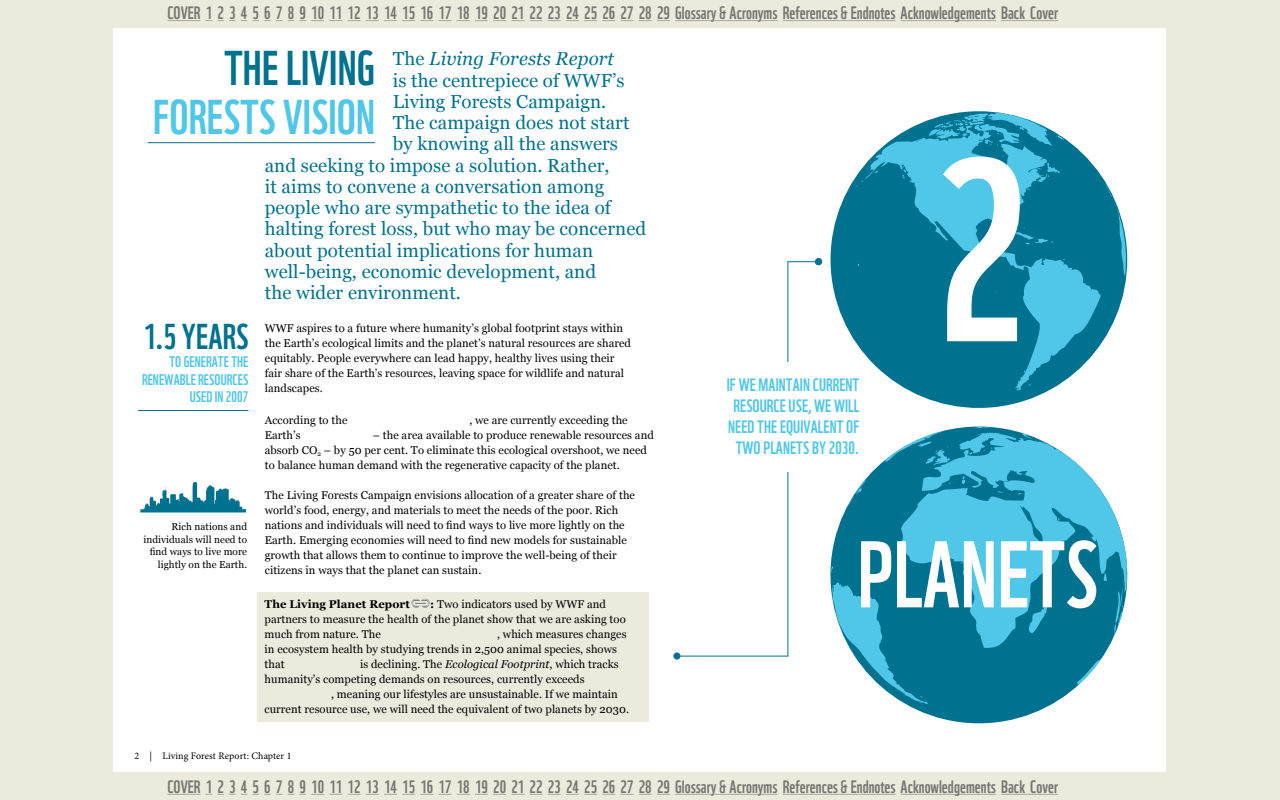
<style>
.page{position:relative;width:1280px;height:800px;background:#eceadc}
.page>*{position:absolute;margin:0;border:0;box-sizing:border-box;transform-origin:0 0}
.t1{font:251.62px "WWF";color:#fff}
.t2{font:91.88px "WWF";color:#fff}
.t3{font:47.5px "WWF";color:#50c7e8}
.t4{font:47.5px "WWF";color:#00728f}
.t5{font:35px "WWF";letter-spacing:.005em;color:#00728f}
.t6{font:18.75px "Georgia";letter-spacing:.005em;color:#00728f}
.t7{font:italic 18.75px "Georgia";letter-spacing:.005em;color:#00728f}
.t8{font:17.5px "WWF";color:#808285}
.t9{font:17.5px "WWF";letter-spacing:.005em;color:#50c7e8}
.t10{font:15px/17.5px "WWF";letter-spacing:.005em;color:#50c7e8;text-align:right}
.t11{font:11.25px/15px "Georgia";letter-spacing:.005em;color:#000}
.t12{font:700 11.25px "Georgia";letter-spacing:.005em;color:#000}
.t13{font:10px/12.5px "Georgia";letter-spacing:.005em;color:#000;text-align:right}
.t14{font:10px "Minion Pro";letter-spacing:.005em;color:#000}
.s1{font-style:normal}
.s2{font-weight:700}
.s3{font-style:italic}
</style>
<div class="page">
<div style="left:114px;top:28px;width:1052px;height:744px;background:#fff"></div>
<hr style="left:168px;top:20px;width:32px;height:1px;background:#bbb8b8">
<svg style="left:206px;top:20px;width:41px;height:1px"></svg>
<svg style="left:253px;top:20px;width:89px;height:1px"></svg>
<svg style="left:348px;top:20px;width:85px;height:1px"></svg>
<svg style="left:439px;top:20px;width:85px;height:1px"></svg>
<svg style="left:530px;top:20px;width:85px;height:1px"></svg>
<svg style="left:621px;top:20px;width:49px;height:1px"></svg>
<hr style="left:675px;top:20px;width:103px;height:1px;background:#bbb8b8">
<hr style="left:783px;top:20px;width:112px;height:1px;background:#bbb8b8">
<hr style="left:901px;top:20px;width:95px;height:1px;background:#bbb8b8">
<hr style="left:1001px;top:20px;width:57px;height:1px;background:#bbb8b8">
<hr style="left:168px;top:794px;width:32px;height:1px;background:#bbb8b8">
<svg style="left:206px;top:794px;width:41px;height:1px"></svg>
<svg style="left:253px;top:794px;width:89px;height:1px"></svg>
<svg style="left:348px;top:794px;width:85px;height:1px"></svg>
<svg style="left:439px;top:794px;width:85px;height:1px"></svg>
<svg style="left:530px;top:794px;width:85px;height:1px"></svg>
<svg style="left:621px;top:794px;width:49px;height:1px"></svg>
<hr style="left:675px;top:794px;width:103px;height:1px;background:#bbb8b8">
<hr style="left:783px;top:794px;width:112px;height:1px;background:#bbb8b8">
<hr style="left:901px;top:794px;width:95px;height:1px;background:#bbb8b8">
<hr style="left:1001px;top:794px;width:57px;height:1px;background:#bbb8b8">
<hr style="left:148px;top:142px;width:227px;height:1px;background:#00728f">
<hr style="left:138px;top:410px;width:110px;height:1px;background:#00728f">
<svg style="left:830px;top:426px;width:298px;height:298px;fill:#00728f"></svg>
<svg style="left:974px;top:427px;width:19px;height:5px"></svg>
<svg style="left:843px;top:469px;width:32px;height:47px"></svg>
<svg style="left:1071px;top:658px;width:31px;height:33px"></svg>
<svg style="left:884px;top:430px;width:66px;height:35px"></svg>
<svg style="left:830px;top:566px;width:99px;height:139px"></svg>
<svg style="left:899px;top:432px;width:228px;height:216px;background:#3ea8c4"></svg>
<svg style="left:1015px;top:573px;width:7px;height:8px"></svg>
<svg style="left:1044px;top:474px;width:26px;height:22px"></svg>
<svg style="left:1104px;top:572px;width:24px;height:71px"></svg>
<svg style="left:140px;top:482px;width:106px;height:30px"></svg>
<div style="left:258px;top:592px;width:391px;height:130px;background:#eceadc"></div>
<svg style="left:411px;top:599px;width:19px;height:9px"></svg>
<svg style="left:830px;top:111px;width:298px;height:297px"></svg>
<svg style="left:864px;top:125px;width:237px;height:266px;background:#2590ad"></svg>
<svg style="left:983px;top:172px;width:35px;height:18px"></svg>
<svg style="left:1015px;top:384px;width:16px;height:8px"></svg>
<svg style="left:1016px;top:268px;width:5px;height:3px"></svg>
<svg style="left:1021px;top:370px;width:4px;height:7px"></svg>
<svg style="left:852px;top:260px;width:7px;height:6px"></svg>
<svg style="left:900px;top:166px;width:20px;height:19px"></svg>
<svg style="left:875px;top:169px;width:4px;height:4px"></svg>
<svg style="left:849px;top:179px;width:18px;height:13px"></svg>
<svg style="left:1087px;top:159px;width:6px;height:7px"></svg>
<svg style="left:1026px;top:186px;width:8px;height:4px"></svg>
<svg style="left:1105px;top:183px;width:21px;height:93px"></svg>
<svg style="left:1040px;top:163px;width:20px;height:15px"></svg>
<svg style="left:1010px;top:227px;width:43px;height:18px"></svg>
<svg style="left:929px;top:112px;width:135px;height:35px"></svg>
<hr style="left:788px;top:261px;width:31px;height:1px;background:#00728f">
<div style="left:815px;top:258px;width:7px;height:7px;background:#00728f;border-radius:50%"></div>
<hr style="left:678px;top:656px;width:110px;height:1px;background:#00728f">
<div style="left:673px;top:653px;width:7px;height:7px;background:#00728f;border-radius:50%"></div>
<hr style="left:787px;top:262px;width:1px;height:394px;background:#00728f">
<div style="left:708px;top:362px;width:137px;height:110px;background:#fff"></div>
<h3 class="t8" style="left:168px;top:-1px;width:892px">COVER 1 2 3 4 5 6 7 8 9 10 11 12 13 14 15 16 17 18 19 20 21 22 23 24 25 26 27 28 29 Glossary &amp; Acronyms References &amp; Endnotes Acknowledgements Back Cover</h3>
<h3 class="t4" style="left:225px;top:31px;width:92px">The Living</h3>
<h3 class="t3" style="left:153px;top:80px;width:35px">Forests</h3>
<h3 class="t3" style="left:283px;top:80px;width:35px">Vision</h3>
<h3 class="t7" style="left:393px;top:48px;width:223px"><span class="s1">The</span> Living Forests Report</h3>
<h3 class="t6" style="left:393px;top:69px;width:233px">is the centrepiece of WWF’s</h3>
<h3 class="t6" style="left:393px;top:91px;width:215px">Living Forests Campaign.</h3>
<h3 class="t6" style="left:393px;top:112px;width:238px">The campaign does not start</h3>
<h3 class="t6" style="left:393px;top:133px;width:227px">by knowing all the answers</h3>
<h3 class="t6" style="left:265px;top:154px;width:346px">and seeking to impose a solution. Rather,</h3>
<h3 class="t6" style="left:265px;top:176px;width:341px">it aims to convene a conversation among</h3>
<h3 class="t6" style="left:265px;top:197px;width:348px">people who are sympathetic to the idea of</h3>
<h3 class="t6" style="left:265px;top:218px;width:383px">halting forest loss, but who may be concerned</h3>
<h3 class="t6" style="left:265px;top:239px;width:330px">about potential implications for human</h3>
<h3 class="t6" style="left:265px;top:261px;width:333px">well‑being, economic development, and</h3>
<h3 class="t6" style="left:265px;top:282px;width:198px">the wider environment.</h3>
<h3 class="t5" style="left:144px;top:310px;width:106px">1.5 YEARS</h3>
<h3 class="t10" style="left:142px;top:351px;width:108px">TO GENERATE THE<br>REnEWABLE RESOURCES<br>USED IN 2007</h3>
<p class="t13" style="left:143px;top:520px;width:105px">Rich nations and individuals will need to find ways to live more lightly on the Earth.</p>
<p class="t11" style="left:265px;top:320px;width:368px">WWF aspires to a future where humanity’s global footprint stays within the Earth’s ecological limits and the planet’s natural resources are shared equitably. People everywhere can lead happy, healthy lives using their fair share of the Earth’s resources, leaving space for wildlife and natural landscapes.</p>
<p class="t11" style="left:265px;top:412px;width:84px">According to the</p>
<p class="t11" style="left:469px;top:412px;width:160px">, we are currently exceeding the</p>
<p class="t11" style="left:265px;top:427px;width:37px">Earth’s</p>
<p class="t11" style="left:265px;top:427px;width:390px;text-indent:108px">– the area available to produce renewable resources and absorb CO<sub>2</sub> – by 50 per cent. To eliminate this ecological overshoot, we need to balance human demand with the regenerative capacity of the planet.</p>
<p class="t11" style="left:265px;top:487px;width:372px">The Living Forests Campaign envisions allocation of a greater share of the world’s food, energy, and materials to meet the needs of the poor. Rich nations and individuals will need to find ways to live more lightly on the Earth. Emerging economies will need to find new models for sustainable growth that allows them to continue to improve the well-being of their citizens in ways that the planet can sustain.</p>
<p class="t12" style="left:265px;top:598px;width:147px">The Living Planet Report</p>
<p class="t11" style="left:265px;top:597px;width:363px;text-indent:165px"><span class="s2">:</span> Two indicators used by WWF and partners to measure the health of the planet show that we are asking too much from nature. The</p>
<p class="t11" style="left:265px;top:627px;width:364px;text-indent:233px">, which measures changes in ecosystem health by studying trends in 2,500 animal species, shows that</p>
<p class="t11" style="left:360px;top:657px;width:260px">is declining. The <span class="s3">Ecological Footprint</span>, which tracks</p>
<p class="t11" style="left:265px;top:672px;width:322px">humanity’s competing demands on resources, currently exceeds</p>
<p class="t11" style="left:331px;top:687px;width:288px">, meaning our lifestyles are unsustainable. If we maintain</p>
<p class="t11" style="left:265px;top:702px;width:366px">current resource use, we will need the equivalent of two planets by 2030.</p>
<p class="t14" style="left:135px;top:749px;width:158px">2 | Living Forest Report: Chapter 1</p>
<h3 class="t9" style="left:727px;top:371px;width:40px">Ifwe maintain</h3>
<h3 class="t9" style="left:813px;top:371px;width:8px">current</h3>
<h3 class="t9" style="left:734px;top:392px;width:8px">resource</h3>
<h3 class="t9" style="left:789px;top:392px;width:53px">use, wewill</h3>
<h3 class="t9" style="left:728px;top:413px;width:8px">need</h3>
<h3 class="t9" style="left:757px;top:413px;width:44px">the equivalent</h3>
<h3 class="t9" style="left:846px;top:413px;width:8px">of</h3>
<h3 class="t9" style="left:736px;top:434px;width:36px">two planets</h3>
<h3 class="t9" style="left:812px;top:434px;width:49px">by 2030.</h3>
<h1 class="t1" style="left:935px;top:54px;width:95px">2</h1>
<h2 class="t2" style="left:858px;top:503px;width:35px">planets</h2>
<h3 class="t8" style="left:168px;top:773px;width:892px">COVER 1 2 3 4 5 6 7 8 9 10 11 12 13 14 15 16 17 18 19 20 21 22 23 24 25 26 27 28 29 Glossary &amp; Acronyms References &amp; Endnotes Acknowledgements Back Cover</h3>
</div>
